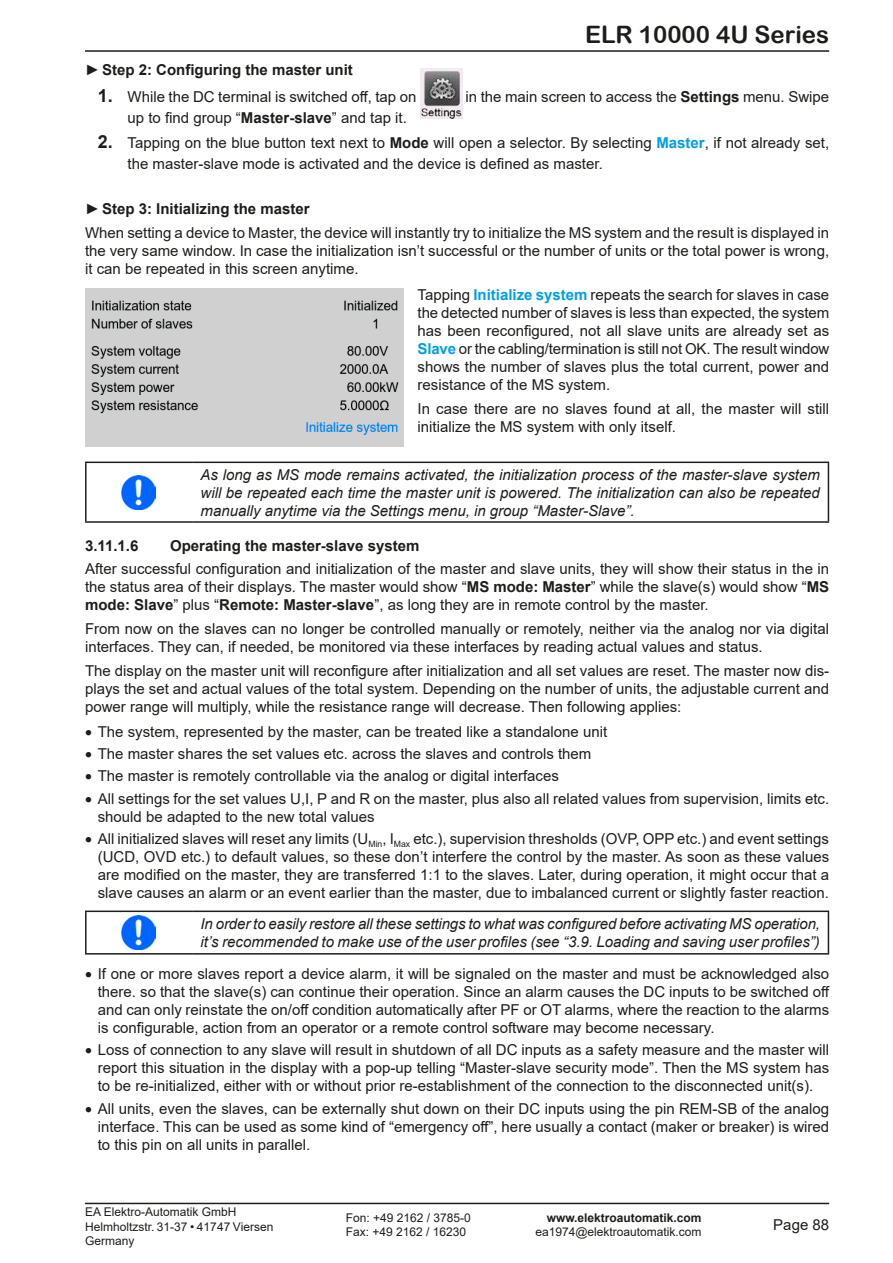
<style>
.page{position:relative;width:893px;height:1263px;background:#fff}
.page>*{position:absolute;margin:0;border:0;box-sizing:border-box;transform-origin:0 0}
.t1{font:24px "Arial Rounded MT Bold";color:#1d1d1b}
.t2{font:15px/18px "Arial";color:#1d1d1b;text-align:justify}
.t3{font:italic 15px/18px "Arial";color:#1d1d1b;text-align:justify}
.t4{font:700 15px "Arial";color:#1d1d1b}
.t5{font:12px/14.4px "Arial";color:#1d1d1b}
.t6{font:700 12px "Arial";color:#1d1d1b}
.s1{font-weight:700;font-size:18px}
.s2{font-weight:700}
.s3{font-weight:700;color:#009fe3}
</style>
<div class="page">
<hr style="left:85px;top:1203px;width:744px;height:1px;background:#1d1d1b">
<hr style="left:85px;top:50px;width:744px;height:2px;background:#1d1d1b">
<img style="left:420px;top:69px;width:42px;height:49px">
<img style="left:85px;top:289px;width:318px;height:158px">
<hr style="left:85px;top:463px;width:2px;height:58px;background:#1d1d1b">
<hr style="left:828px;top:463px;width:1px;height:58px;background:#1d1d1b">
<hr style="left:85px;top:462px;width:107px;height:1px;background:#1d1d1b">
<hr style="left:192px;top:462px;width:637px;height:1px;background:#1d1d1b">
<hr style="left:85px;top:521px;width:107px;height:2px;background:#1d1d1b">
<hr style="left:192px;top:521px;width:637px;height:2px;background:#1d1d1b">
<img style="left:122px;top:475px;width:34px;height:34px">
<hr style="left:85px;top:912px;width:2px;height:41px;background:#1d1d1b">
<hr style="left:828px;top:912px;width:1px;height:41px;background:#1d1d1b">
<hr style="left:85px;top:910px;width:107px;height:2px;background:#1d1d1b">
<hr style="left:192px;top:910px;width:637px;height:2px;background:#1d1d1b">
<hr style="left:85px;top:953px;width:107px;height:1px;background:#1d1d1b">
<hr style="left:192px;top:953px;width:637px;height:1px;background:#1d1d1b">
<img style="left:122px;top:915px;width:34px;height:34px">
<h1 class="t1" style="left:585px;top:20px;width:246px">ELR 10000 4U Series</h1>
<p class="t4" style="left:85px;top:59px;width:269px">►Step 2: Configuring the master unit</p>
<p class="t2" style="left:98px;top:88px;width:320px"><span class="s1">1.</span> While the DC terminal is switched off, tap on</p>
<p class="t2" style="left:466px;top:88px;width:365px">in the main screen to access the <span class="s2">Settings</span> menu. Swipe</p>
<p class="t2" style="left:128px;top:109px;width:281px">up to find group “<span class="s2">Master-slave</span>” and tap it.</p>
<p class="t2" style="left:128px;top:132px;width:703px;line-height:21px;text-indent:-30px"><span class="s1">2.</span> Tapping on the blue button text next to <span class="s2">Mode</span> will open a selector. By selecting <span class="s3">Master</span>, if not already set, the master-slave mode is activated and the device is defined as master.</p>
<p class="t4" style="left:85px;top:198px;width:226px">►Step 3: Initializing the master</p>
<p class="t2" style="left:85px;top:224px;width:746px">When setting a device to Master, the device will instantly try to initialize the MS system and the result is displayed in the very same window. In case the initialization isn’t successful or the number of units or the total power is wrong, it can be repeated in this screen anytime.</p>
<p class="t2" style="left:418px;top:285px;width:413px">Tapping <span class="s3">Initialize system</span> repeats the search for slaves in case the detected number of slaves is less than expected, the system has been reconfigured, not all slave units are already set as <span class="s3">Slave</span> or the cabling/termination is still not OK. The result window shows the number of slaves plus the total current, power and resistance of the MS system.</p>
<p class="t2" style="left:418px;top:400px;width:413px">In case there are no slaves found at all, the master will still initialize the MS system with only itself.</p>
<p class="t3" style="left:201px;top:466px;width:621px">As long as MS mode remains activated, the initialization process of the master-slave system will be repeated each time the master unit is powered. The initialization can also be repeated manually anytime via the Settings menu, in group “Master-Slave”.</p>
<p class="t4" style="left:85px;top:535px;width:55px">3.11.1.6</p>
<p class="t4" style="left:170px;top:535px;width:251px">Operating the master-slave system</p>
<p class="t2" style="left:85px;top:559px;width:746px">After successful configuration and initialization of the master and slave units, they will show their status in the in the status area of their displays. The master would show “<span class="s2">MS mode: Master</span>” while the slave(s) would show “<span class="s2">MS mode: Slave</span>” plus “<span class="s2">Remote: Master-slave</span>”, as long they are in remote control by the master.</p>
<p class="t2" style="left:85px;top:620px;width:746px">From now on the slaves can no longer be controlled manually or remotely, neither via the analog nor via digital interfaces. They can, if needed, be monitored via these interfaces by reading actual values and status.</p>
<p class="t2" style="left:85px;top:662px;width:746px">The display on the master unit will reconfigure after initialization and all set values are reset. The master now dis&shy;plays the set and actual values of the total system. Depending on the number of units, the adjustable current and power range will multiply, while the resistance range will decrease. Then following applies:</p>
<p class="t2" style="left:85px;top:722px;width:524px">• The system, represented by the master, can be treated like a standalone unit</p>
<p class="t2" style="left:85px;top:745px;width:508px">• The master shares the set values etc. across the slaves and controls them</p>
<p class="t2" style="left:85px;top:767px;width:475px">• The master is remotely controllable via the analog or digital interfaces</p>
<p class="t2" style="left:98px;top:789px;width:733px;text-indent:-13px">• All settings for the set values U,I, P and R on the master, plus also all related values from supervision, limits etc. should be adapted to the new total values</p>
<p class="t2" style="left:98px;top:829px;width:733px;text-indent:-13px">• All initialized slaves will reset any limits (U<sub>Min</sub>, I<sub>Max</sub> etc.), supervision thresholds (OVP, OPP etc.) and event settings (UCD, OVD etc.) to default values, so these don’t interfere the control by the master. As soon as these values are modified on the master, they are transferred 1:1 to the slaves. Later, during operation, it might occur that a slave causes an alarm or an event earlier than the master, due to imbalanced current or slightly faster reaction.</p>
<p class="t3" style="left:201px;top:915px;width:621px">In order to easily restore all these settings to what was configured before activating MS operation, it’s recommended to make use of the user profiles (see “3.9. Loading and saving user profiles”)</p>
<p class="t2" style="left:98px;top:964px;width:733px;text-indent:-13px">• If one or more slaves report a device alarm, it will be signaled on the master and must be acknowledged also there. so that the slave(s) can continue their operation. Since an alarm causes the DC inputs to be switched off and can only reinstate the on/off condition automatically after PF or OT alarms, where the reaction to the alarms is configurable, action from an operator or a remote control software may become necessary.</p>
<p class="t2" style="left:98px;top:1041px;width:733px;text-indent:-13px">• Loss of connection to any slave will result in shutdown of all DC inputs as a safety measure and the master will report this situation in the display with a pop-up telling “Master-slave security mode”. Then the MS system has to be re-initialized, either with or without prior re-establishment of the connection to the disconnected unit(s).</p>
<p class="t2" style="left:98px;top:1099px;width:733px;text-indent:-13px">• All units, even the slaves, can be externally shut down on their DC inputs using the pin REM-SB of the analog interface. This can be used as some kind of “emergency off”, here usually a contact (maker or breaker) is wired to this pin on all units in parallel.</p>
<p class="t5" style="left:85px;top:1205px;width:190px">EA Elektro-Automatik GmbH<br>Helmholtzstr. 31-37 • 41747 Viersen<br>Germany</p>
<p class="t5" style="left:346px;top:1210px;width:127px">Fon: +49 2162 / 3785-0<br>Fax: +49 2162 / 16230</p>
<p class="t6" style="left:547px;top:1209px;width:156px">www.elektroautomatik.com</p>
<p class="t5" style="left:535px;top:1225px;width:168px">ea1974@elektroautomatik.com</p>
<p class="t2" style="left:773px;top:1216px;width:57px">Page 88</p>
</div>
